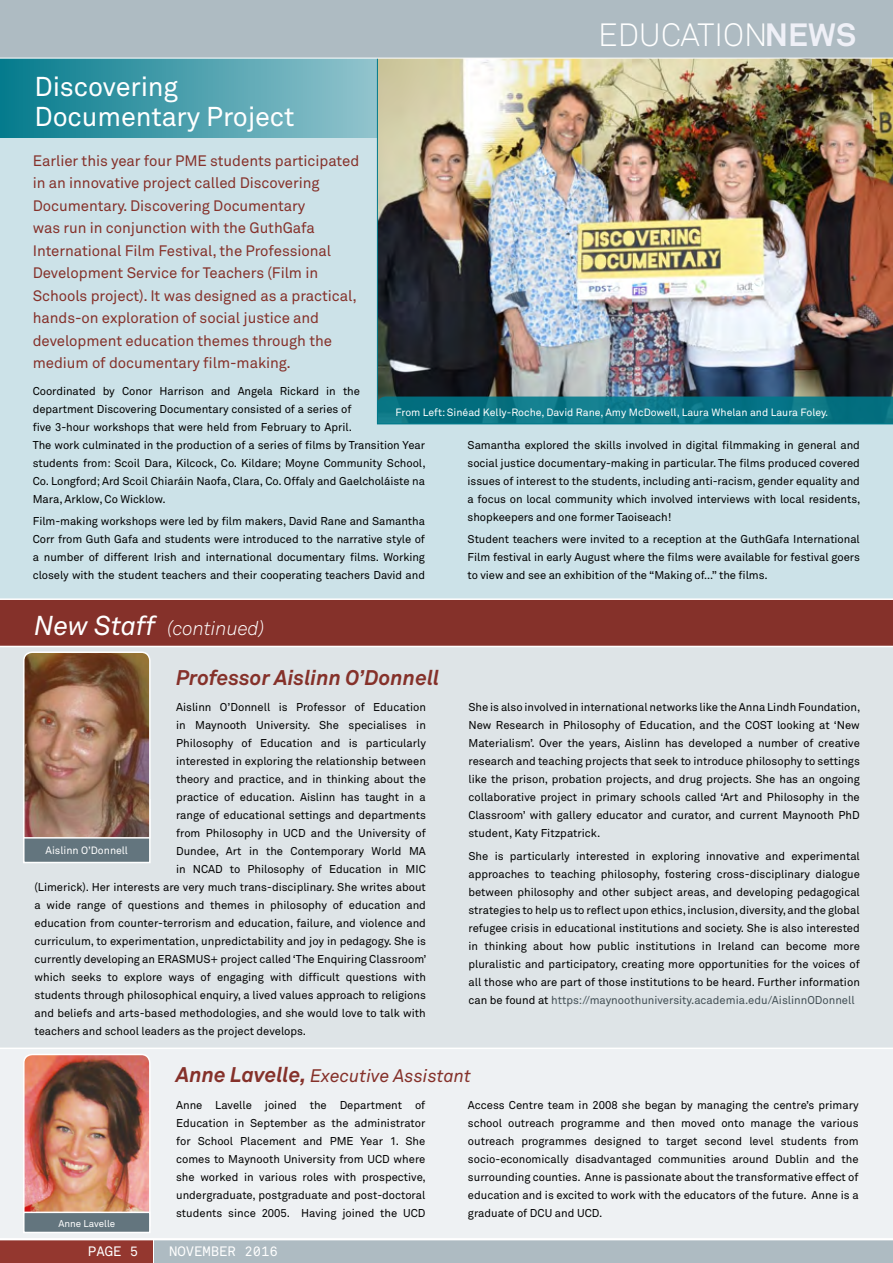
<style>
.page{position:relative;width:893px;height:1263px;background:#fff}
.page>*{position:absolute;margin:0;border:0;box-sizing:border-box;transform-origin:0 0}
.t1{font:300 31.8px "Akkurat";color:#fff}
.t2{font:27px/30px "Akkurat";letter-spacing:-.005em;color:#fff}
.t3{font:italic 700 21px "Akkurat";color:#85312a}
.t4{font:italic 300 19.5px "Akkurat";letter-spacing:-.005em;color:#fff}
.t5{font:italic 18px "Akkurat";color:#85312a}
.t6{font:15px/22.5px "Akkurat";letter-spacing:-.005em;color:#85312a}
.t7{font:13.5px "Akkurat Mono";color:#fff}
.t8{font:11.25px/18px "Akkurat";color:#000;text-align:justify}
.t9{font:10.5px "Akkurat";color:#fff}
.t10{font:9.75px "Akkurat";color:#fff}
.s1{font-weight:700;color:#eff0f7}
.s2{font-weight:400;font-size:27px}
.s3{color:#424f55}
.s4{font-weight:700;font-size:21px}
</style>
<div class="page">
<div style="left:154px;top:1239px;width:739px;height:24px;background:#aebbc2"></div>
<div style="left:0;top:138px;width:893px;height:460px;background:#cce2e8"></div>
<svg style="left:0;top:58px;width:377px;height:80px;background:#4ca0ad"></svg>
<div style="left:0;top:1049px;width:893px;height:189px;background:#eef1f3"></div>
<div style="left:0;top:839px;width:893px;height:209px;background:#dee4e7"></div>
<div style="left:23px;top:799px;width:128px;height:64px;background:#63757e;border:2px solid #fff"></div>
<svg style="left:0;top:598px;width:893px;height:241px;background:#c5b5b3"></svg>
<img style="left:377px;top:58px;width:516px;height:367px">
<svg style="left:377px;top:396px;width:516px;height:28px;background:#0a7485"></svg>
<img style="left:22px;top:1053px;width:129px;height:174px">
<div style="left:23px;top:1211px;width:128px;height:22px;background:#63757e;border:2px solid #fff"></div>
<div style="left:0;top:1239px;width:153px;height:24px;background:#94372f"></div>
<div style="left:0;top:0;width:893px;height:58px;background:#aebbc2"></div>
<hr style="left:0;top:1239px;width:893px;height:1px;background:#fff">
<h2 class="t2" style="left:35px;top:71px;width:261px">Discovering<br>Documentary Project</h2>
<h1 class="t1" style="left:598px;top:15px;width:259px">EDUCATION<span class="s1">NEWS</span></h1>
<p class="t6" style="left:33px;top:149px;width:328px">Earlier this year four PME students participated in an innovative project called Discovering Documentary. Discovering Documentary<br>was run in conjunction with the GuthGafa International Film Festival, the Professional Development Service for Teachers (Film in Schools project). It was designed as a practical, hands-on exploration of social justice and development education themes through the medium of documentary film-making.</p>
<p class="t8" style="left:33px;top:382px;width:394px;text-align:left">Coordinated by Conor Harrison and Angela Rickard in the<br>department Discovering Documentary consisted of a series of<br>five 3-hour workshops that were held from February to April.<br>The work culminated in the production of a series of films by Transition Year students from: Scoil Dara, Kilcock, Co. Kildare; Moyne Community School, Co. Longford; Ard Scoil Chiaráin Naofa, Clara, Co. Offaly and Gaelcholáiste na Mara, Arklow, Co Wicklow.</p>
<p class="t8" style="left:33px;top:512px;width:394px">Film-making workshops were led by film makers, David Rane and Samantha Corr from Guth Gafa and students were introduced to the narrative style of a number of different Irish and international documentary films. Working closely with the student teachers and their cooperating teachers David and</p>
<p class="t9" style="left:395px;top:406px;width:434px">From Left: Sinéad Kelly-Roche, David Rane, Amy McDowell, Laura Whelan and Laura Foley.</p>
<p class="t8" style="left:468px;top:436px;width:394px">Samantha explored the skills involved in digital filmmaking in general and social justice documentary-making in particular. The films produced covered issues of interest to the students, including anti-racism, gender equality and a focus on local community which involved interviews with local residents, shopkeepers and one former Taoiseach!</p>
<p class="t8" style="left:468px;top:530px;width:394px">Student teachers were invited to a reception at the GuthGafa International Film festival in early August where the films were available for festival goers to view and see an exhibition of the “Making of…” the films.</p>
<h3 class="t4" style="left:34px;top:616px;width:232px"><span class="s2">New Staff</span> (continued)</h3>
<h3 class="t3" style="left:176px;top:664px;width:265px">Professor Aislinn O’Donnell</h3>
<p class="t8" style="left:176px;top:698px;width:251px">Aislinn O’Donnell is Professor of Education</p>
<p class="t8" style="left:176px;top:716px;width:251px">in Maynooth University. She specialises in</p>
<p class="t8" style="left:176px;top:734px;width:251px">Philosophy of Education and is particularly</p>
<p class="t8" style="left:176px;top:752px;width:251px">interested in exploring the relationship between</p>
<p class="t8" style="left:176px;top:770px;width:251px">theory and practice, and in thinking about the</p>
<p class="t8" style="left:176px;top:788px;width:251px">practice of education. Aislinn has taught in a</p>
<p class="t8" style="left:176px;top:806px;width:251px">range of educational settings and departments</p>
<p class="t8" style="left:176px;top:824px;width:251px">from Philosophy in UCD and the University of</p>
<p class="t8" style="left:176px;top:842px;width:251px">Dundee, Art in the Contemporary World MA</p>
<p class="t8" style="left:176px;top:860px;width:251px">in NCAD to Philosophy of Education in MIC</p>
<p class="t8" style="left:35px;top:878px;width:393px">(Limerick). Her interests are very much trans-disciplinary. She writes about</p>
<p class="t8" style="left:35px;top:896px;width:393px">a wide range of questions and themes in philosophy of education and</p>
<p class="t8" style="left:35px;top:914px;width:393px">education from counter-terrorism and education, failure, and violence and</p>
<p class="t8" style="left:35px;top:932px;width:393px">curriculum, to experimentation, unpredictability and joy in pedagogy. She is</p>
<p class="t8" style="left:35px;top:950px;width:393px">currently developing an ERASMUS+ project called ‘The Enquiring Classroom’</p>
<p class="t8" style="left:35px;top:968px;width:393px">which seeks to explore ways of engaging with difficult questions with</p>
<p class="t8" style="left:35px;top:986px;width:393px">students through philosophical enquiry, a lived values approach to religions</p>
<p class="t8" style="left:35px;top:1004px;width:393px">and beliefs and arts-based methodologies, and she would love to talk with</p>
<p class="t8" style="left:35px;top:1022px;width:273px">teachers and school leaders as the project develops.</p>
<p class="t9" style="left:46px;top:844px;width:84px">Aislinn O’Donnell</p>
<p class="t8" style="left:468px;top:698px;width:393px">She is also involved in international networks like the Anna Lindh Foundation, New Research in Philosophy of Education, and the COST looking at ‘New Materialism’. Over the years, Aislinn has developed a number of creative research and teaching projects that seek to introduce philosophy to settings like the prison, probation projects, and drug projects. She has an ongoing collaborative project in primary schools called ‘Art and Philosophy in the Classroom’ with gallery educator and curator, and current Maynooth PhD student, Katy Fitzpatrick.</p>
<p class="t8" style="left:468px;top:846px;width:393px">She is particularly interested in exploring innovative and experimental approaches to teaching philosophy, fostering cross-disciplinary dialogue between philosophy and other subject areas, and developing pedagogical strategies to help us to reflect upon ethics, inclusion, diversity, and the global refugee crisis in educational institutions and society. She is also interested in thinking about how public institutions in Ireland can become more pluralistic and participatory, creating more opportunities for the voices of all those who are part of those institutions to be heard. Further information can be found at <span class="s3">https://maynoothuniversity.academia.edu/AislinnODonnell</span></p>
<h3 class="t5" style="left:176px;top:1065px;width:297px"><span class="s4">Anne Lavelle,</span> Executive Assistant</h3>
<p class="t8" style="left:176px;top:1096px;width:251px">Anne Lavelle joined the Department of Education in September as the administrator for School Placement and PME Year 1. She comes to Maynooth University from UCD where she worked in various roles with prospective, undergraduate, postgraduate and post-doctoral students since 2005. Having joined the UCD</p>
<p class="t8" style="left:468px;top:1096px;width:392px">Access Centre team in 2008 she began by managing the centre’s primary school outreach programme and then moved onto manage the various outreach programmes designed to target second level students from socio-economically disadvantaged communities around Dublin and the surrounding counties. Anne is passionate about the transformative effect of education and is excited to work with the educators of the future. Anne is a graduate of DCU and UCD.</p>
<p class="t10" style="left:58px;top:1217px;width:58px">Anne Lavelle</p>
<p class="t7" style="left:88px;top:1243px;width:52px">PAGE 5</p>
<p class="t7" style="left:169px;top:1243px;width:110px">NOVEMBER 2016</p>
</div>
